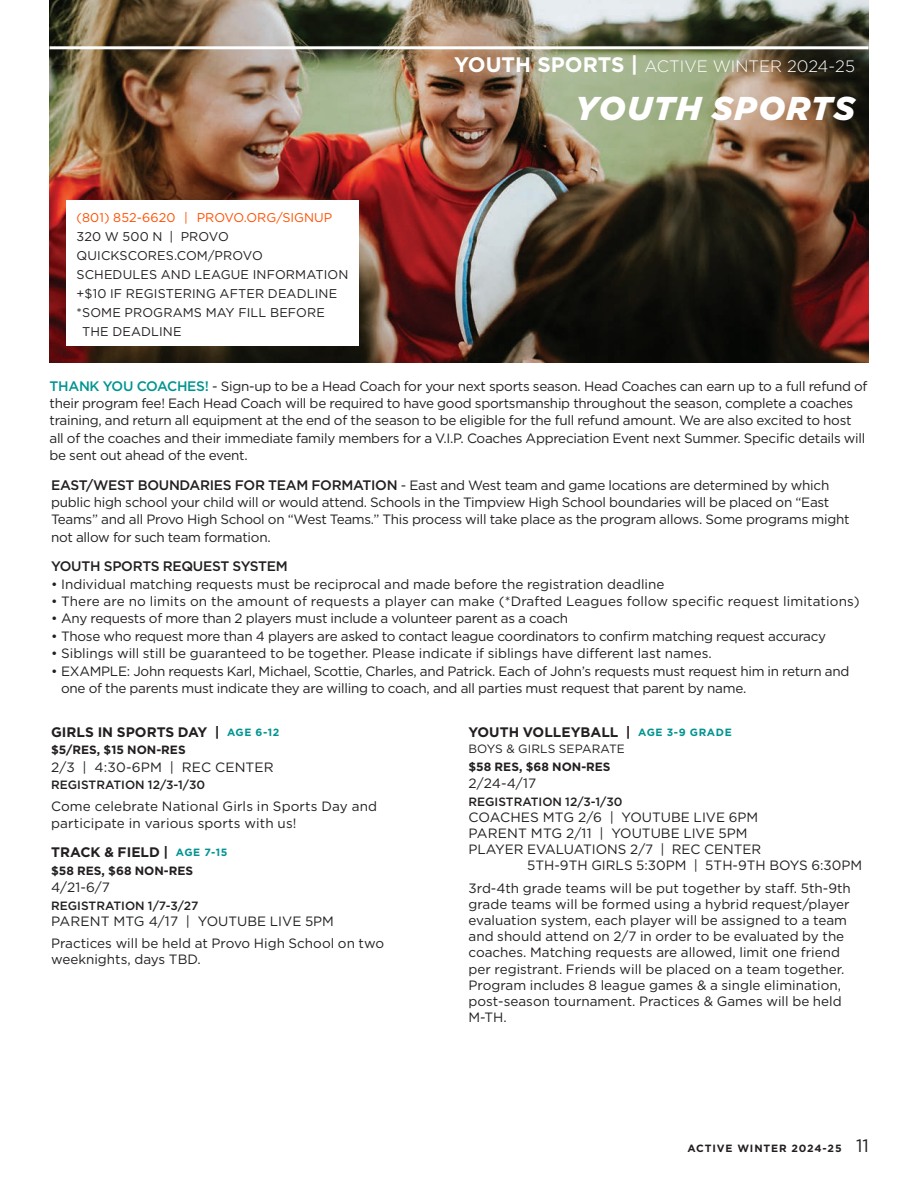
<style>
.page{position:relative;width:918px;height:1188px;background:#fff}
.page>*{position:absolute;margin:0;border:0;box-sizing:border-box;transform-origin:0 0}
.t1{font:italic 900 33px "Gotham";letter-spacing:.04em;color:#fff}
.t2{font:300 16.5px "Gotham";color:#fff}
.t3{font:700 13.8px "Gotham";color:#231f20}
.t4{font:500 13.8px "Gotham";letter-spacing:-.02em;color:#231f20}
.t5{font:13.5px/17.4px "Gotham";letter-spacing:-.02em;color:#231f20}
.t6{font:13.5px/16.2px "Gotham";color:#231f20}
.t7{font:13.5px/16.2px "Gotham";letter-spacing:.01em;color:#231f20}
.t8{font:12.6px/19px "Gotham";letter-spacing:.01em;color:#231f20}
.t9{font:12.6px "Gotham";color:#ff5000}
.t10{font:500 12px "Gotham";color:#231f20}
.t11{font:700 12px "Gotham";color:#231f20}
.t12{font:12px "Gotham";letter-spacing:.01em;color:#231f20}
.t13{font:700 10.5px "Gotham";letter-spacing:.08em;color:#231f20}
.s1{font-weight:700;font-size:21px}
.s2{font-weight:500;font-size:13.8px;color:#009491}
.s3{font-weight:500;font-size:13.8px}
.s4{font-size:10.5px;color:#009491}
.s5{font-weight:400;font-size:18px}
</style>
<div class="page">
<img style="left:50px;top:0;width:818px;height:363px">
<div style="left:66px;top:200px;width:293px;height:146px;background:#fff"></div>
<hr style="left:50px;top:46px;width:818px;height:3px;background:#fff">
<p class="t9" style="left:77px;top:209px;width:257px">(801) 852-6620 | PROVO.ORG/SIGNUP</p>
<p class="t8" style="left:77px;top:226px;width:273px">320 W 500 N | PROVO<br>QUICKSCORES.COM/PROVO<br>SCHEDULES AND LEAGUE INFORMATION</p>
<p class="t8" style="left:77px;top:284px;width:262px">+$10 IF REGISTERING AFTER DEADLINE</p>
<p class="t8" style="left:77px;top:303px;width:250px">*SOME PROGRAMS MAY FILL BEFORE</p>
<p class="t8" style="left:82px;top:322px;width:101px">THE DEADLINE</p>
<p class="t2" style="left:454px;top:56px;width:402px"><span class="s1">YOUTH SPORTS |</span> ACTIVE WINTER 2024-25</p>
<p class="t1" style="left:576px;top:86px;width:281px">YOUTH SPORTS</p>
<p class="t5" style="left:49px;top:377px;width:820px"><span class="s2">THANK YOU COACHES!</span> - Sign-up to be a Head Coach for your next sports season. Head Coaches can earn up to a full refund of their program fee! Each Head Coach will be required to have good sportsmanship throughout the season, complete a coaches training, and return all equipment at the end of the season to be eligible for the full refund amount. We are also excited to host all of the coaches and their immediate family members for a V.I.P. Coaches Appreciation Event next Summer. Specific details will be sent out ahead of the event.</p>
<p class="t5" style="left:51px;top:476px;width:800px"><span class="s3">EAST/WEST BOUNDARIES FOR TEAM FORMATION</span> - East and West team and game locations are determined by which public high school your child will or would attend. Schools in the Timpview High School boundaries will be placed on “East Teams” and all Provo High School on “West Teams.” This process will take place as the program allows. Some programs might not allow for such team formation.</p>
<p class="t4" style="left:51px;top:557px;width:238px">YOUTH SPORTS REQUEST SYSTEM</p>
<p class="t6" style="left:51px;top:575px;width:615px">• Individual matching requests must be reciprocal and made before the registration deadline</p>
<p class="t7" style="left:51px;top:593px;width:810px">• There are no limits on the amount of requests a player can make (*Drafted Leagues follow specific request limitations)</p>
<p class="t5" style="left:51px;top:610px;width:519px">• Any requests of more than 2 players must include a volunteer parent as a coach</p>
<p class="t5" style="left:51px;top:627px;width:777px">• Those who request more than 4 players are asked to contact league coordinators to confirm matching request accuracy</p>
<p class="t6" style="left:51px;top:645px;width:662px">• Siblings will still be guaranteed to be together. Please indicate if siblings have different last names.</p>
<p class="t5" style="left:61px;top:662px;width:790px;text-indent:-10px">• EXAMPLE: John requests Karl, Michael, Scottie, Charles, and Patrick. Each of John’s requests must request him in return and one of the parents must indicate they are willing to coach, and all parties must request that parent by name.</p>
<p class="t3" style="left:51px;top:723px;width:230px">GIRLS IN SPORTS DAY | <span class="s4">AGE 6-12</span></p>
<p class="t11" style="left:51px;top:742px;width:136px">$5/RES, $15 NON-RES</p>
<p class="t7" style="left:51px;top:759px;width:224px">2/3 | 4:30-6PM | REC CENTER</p>
<p class="t10" style="left:51px;top:777px;width:155px">REGISTRATION 12/3-1/30</p>
<p class="t7" style="left:51px;top:798px;width:327px">Come celebrate National Girls in Sports Day and participate in various sports with us!</p>
<p class="t3" style="left:51px;top:843px;width:178px">TRACK &amp; FIELD | <span class="s4">AGE 7-15</span></p>
<p class="t11" style="left:51px;top:863px;width:144px">$58 RES, $68 NON-RES</p>
<p class="t5" style="left:51px;top:878px;width:60px">4/21-6/7</p>
<p class="t10" style="left:51px;top:897px;width:149px">REGISTRATION 1/7-3/27</p>
<p class="t6" style="left:51px;top:913px;width:284px">PARENT MTG 4/17 | YOUTUBE LIVE 5PM</p>
<p class="t6" style="left:51px;top:935px;width:334px">Practices will be held at Provo High School on two weeknights, days TBD.</p>
<p class="t3" style="left:469px;top:723px;width:265px">YOUTH VOLLEYBALL | <span class="s4">AGE 3-9 GRADE</span></p>
<p class="t12" style="left:469px;top:741px;width:158px">BOYS &amp; GIRLS SEPARATE</p>
<p class="t11" style="left:469px;top:759px;width:144px">$58 RES, $68 NON-RES</p>
<p class="t5" style="left:469px;top:774px;width:69px">2/24-4/17</p>
<p class="t10" style="left:469px;top:793px;width:155px">REGISTRATION 12/3-1/30</p>
<p class="t6" style="left:469px;top:809px;width:291px">COACHES MTG 2/6 | YOUTUBE LIVE 6PM</p>
<p class="t6" style="left:469px;top:825px;width:280px">PARENT MTG 2/11 | YOUTUBE LIVE 5PM</p>
<p class="t6" style="left:469px;top:841px;width:294px">PLAYER EVALUATIONS 2/7 | REC CENTER</p>
<p class="t6" style="left:527px;top:857px;width:337px">5TH-9TH GIRLS 5:30PM | 5TH-9TH BOYS 6:30PM</p>
<p class="t6" style="left:469px;top:879px;width:384px">3rd-4th grade teams will be put together by staff. 5th-9th grade teams will be formed using a hybrid request/player evaluation system, each player will be assigned to a team and should attend on 2/7 in order to be evaluated by the coaches. Matching requests are allowed, limit one friend per registrant. Friends will be placed on a team together.<br>Program includes 8 league games &amp; a single elimination, post-season tournament. Practices &amp; Games will be held M-TH.</p>
<p class="t13" style="left:688px;top:1141px;width:183px">ACTIVE WINTER 2024-25 <span class="s5">11</span></p>
</div>
